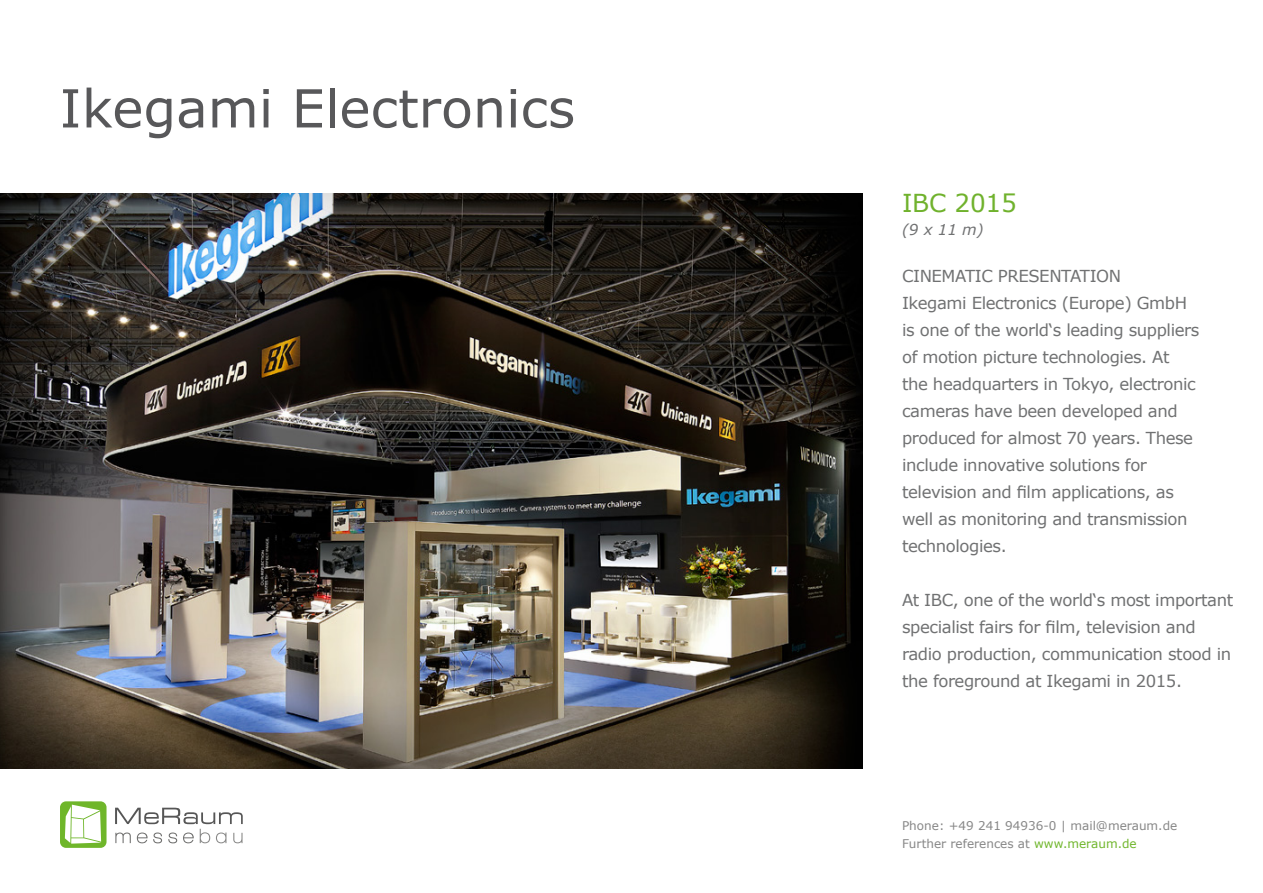
<style>
.page{position:relative;width:1263px;height:893px;background:#fff}
.page>*{position:absolute;margin:0;border:0;box-sizing:border-box;transform-origin:0 0}
.t1{font:52.5px "Verdana";color:#58585a}
.t2{font:52.5px "Verdana";color:#575756}
.t3{font:24.75px "Verdana";letter-spacing:-.01em;color:#70b22d}
.t4{font:24.75px "Verdana";color:#70b62c}
.t5{font:16.5px/27px "Verdana";letter-spacing:-.025em;color:#707172}
.t6{font:16.5px/27px "Verdana";color:#706f6f}
.t7{font:italic 15px "Verdana";color:#706f6f}
.t8{font:italic 15px "Verdana";color:#707172}
.t9{font:12px/17.4px "Verdana";color:#878787}
.t10{font:12px "Verdana";letter-spacing:-.01em;color:#87888a}
.s1{color:#70b62c}
</style>
<div class="page">
<svg style="left:60px;top:801px;width:183px;height:47px"></svg>
<img style="left:0;top:193px;width:862px;height:575px">
<h1 class="t2" style="left:60px;top:75px;width:401px">AGC Chemicals</h1>
<h1 class="t1" style="left:60px;top:72px;width:517px">Ikegami Electronics</h1>
<h2 class="t4" style="left:902px;top:187px;width:89px">K 2013</h2>
<p class="t7" style="left:902px;top:220px;width:74px">(8 x 6 m)</p>
<h2 class="t3" style="left:902px;top:186px;width:116px">IBC 2015</h2>
<p class="t8" style="left:909px;top:219px;width:11px">9</p>
<p class="t8" style="left:938px;top:219px;width:47px">11 m)</p>
<p class="t6" style="left:902px;top:263px;width:302px">ADAPTABLE AND CUSTOMIZED<br>Highly specialised plastics are the core business of AGC Chemicals.<br>They are used around the world especially in aeronautical and aerospace engineering. AGC Chemi&shy;cals conducts its European business from London.</p>
<p class="t5" style="left:902px;top:263px;width:299px">CINEM TIC PRESENTA ION<br>Ikegami Electronics (Europe) GmbH is one of the w rld‘s leading suppliers of motion picture technologies. At the he dquarters i Tokyo, electronic cameras have be n developed and produced for almost 70 years. These include i n vative solutions for -television and film applications, as well as monitoring and transmission technologies.</p>
<p class="t5" style="left:902px;top:587px;width:333px">At IBC, one of the world‘s most important specialist fairs for film, -television and radio production, communication stood in the foreground at Ikegami in 2015.</p>
<p class="t9" style="left:902px;top:818px;width:277px">Phone: +49 241 94936-0 | mail@meraum.de<br>Further references at <span class="s1">www.meraum.de</span></p>
<p class="t10" style="left:992px;top:818px;width:182px">1 94936-0 | mail@meraum.de</p>
</div>
